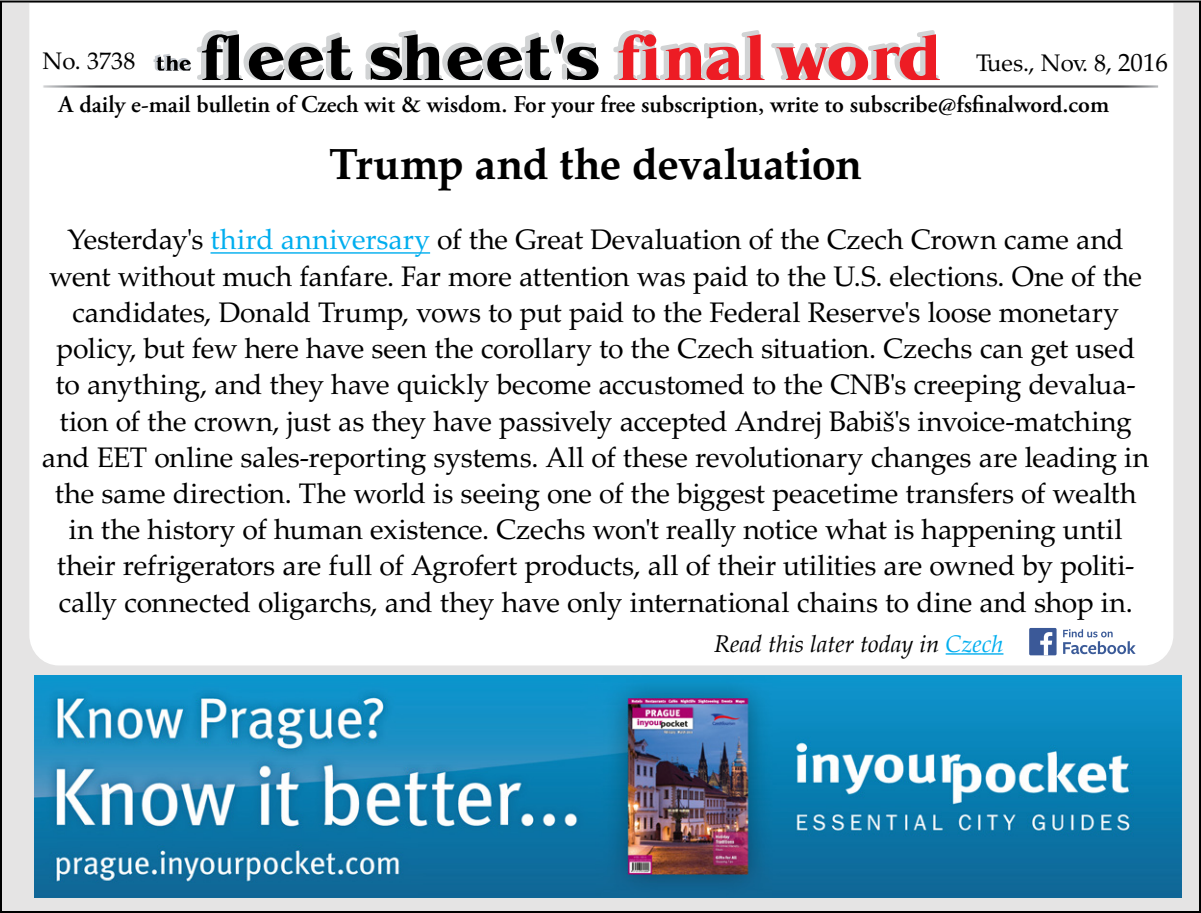
<style>
.page{position:relative;width:1201px;height:913px;background:#fff}
.page>*{position:absolute;margin:0;border:0;box-sizing:border-box;transform-origin:0 0}
.t1{font:700 43.6px "Palatino LTCE";letter-spacing:-.015em;color:#000}
.t2{font:28.2px/36.2px "Palatino LTCE";letter-spacing:-.01em;color:#000;text-align:center}
.t3{font:600 24px "Adobe Garamond Pro";color:#000}
.t4{font:italic 24px "Palatino";color:#000}
.t5{font:24px "Palatino LTCE";color:#000}
.s1{font-size:25px}
.s2{color:#00aeef}
</style>
<div class="page">
<div style="left:1px;top:1px;width:1198px;height:910px;background:#e5e4e4"></div>
<div style="left:28px;top:1px;width:1146px;height:665px;background:#fff"></div>
<img style="left:40px;top:83px;width:1120px;height:7px">
<svg style="left:153px;top:30px;width:446px;height:50px"></svg>
<svg style="left:611px;top:30px;width:328px;height:50px"></svg>
<hr style="left:945px;top:653px;width:58px;height:1px;background:#00aeef">
<svg style="left:1062px;top:629px;width:73px;height:25px"></svg>
<div style="left:1028px;top:627px;width:28px;height:28px;background:#3b5998;border-radius:2px"></div>
<svg style="left:1040px;top:632px;width:12px;height:23px"></svg>
<hr style="left:210px;top:252px;width:220px;height:1px;background:#00aeef">
<img style="left:34px;top:675px;width:1146px;height:222px">
<p class="t5" style="left:42px;top:47px;width:94px">No. 3738</p>
<p class="t5" style="left:976px;top:49px;width:193px">Tues., Nov. 8, <span class="s1">2016</span></p>
<p class="t3" style="left:59px;top:90px;width:1051px">A daily e-mail bulletin of Czech wit &amp; wisdom. For your free subscription, write to subscribe@fsfinalword.com</p>
<p class="t1" style="left:329px;top:138px;width:534px">Trump and the devaluation</p>
<p class="t2" style="left:42px;top:222px;width:1108px">Yesterday's <span class="s2">third anniversary</span> of the Great Devaluation of the Czech Crown came and went without much fanfare. Far more attention was paid to the U.S. elections. One of the candidates, Donald Trump, vows to put paid to the Federal Reserve's loose monetary policy, but few here have seen the corollary to the Czech situation. Czechs can get used to anything, and they have quickly become accustomed to the CNB's creeping devalua&shy;tion of the crown, just as they have passively accepted Andrej Babiš's invoice-matching and EET online sales-reporting systems. All of these revolutionary changes are leading in the same direction. The world is seeing one of the biggest peacetime transfers of wealth in the history of human existence. Czechs won't really notice what is happening until their refrigerators are full of Agrofert products, all of their utilities are owned by politi&shy;cally connected oligarchs, and they have only international chains to dine and shop in.</p>
<p class="t4" style="left:714px;top:623px;width:291px">Read this later today in <span class="s2">Czech</span></p>
</div>
